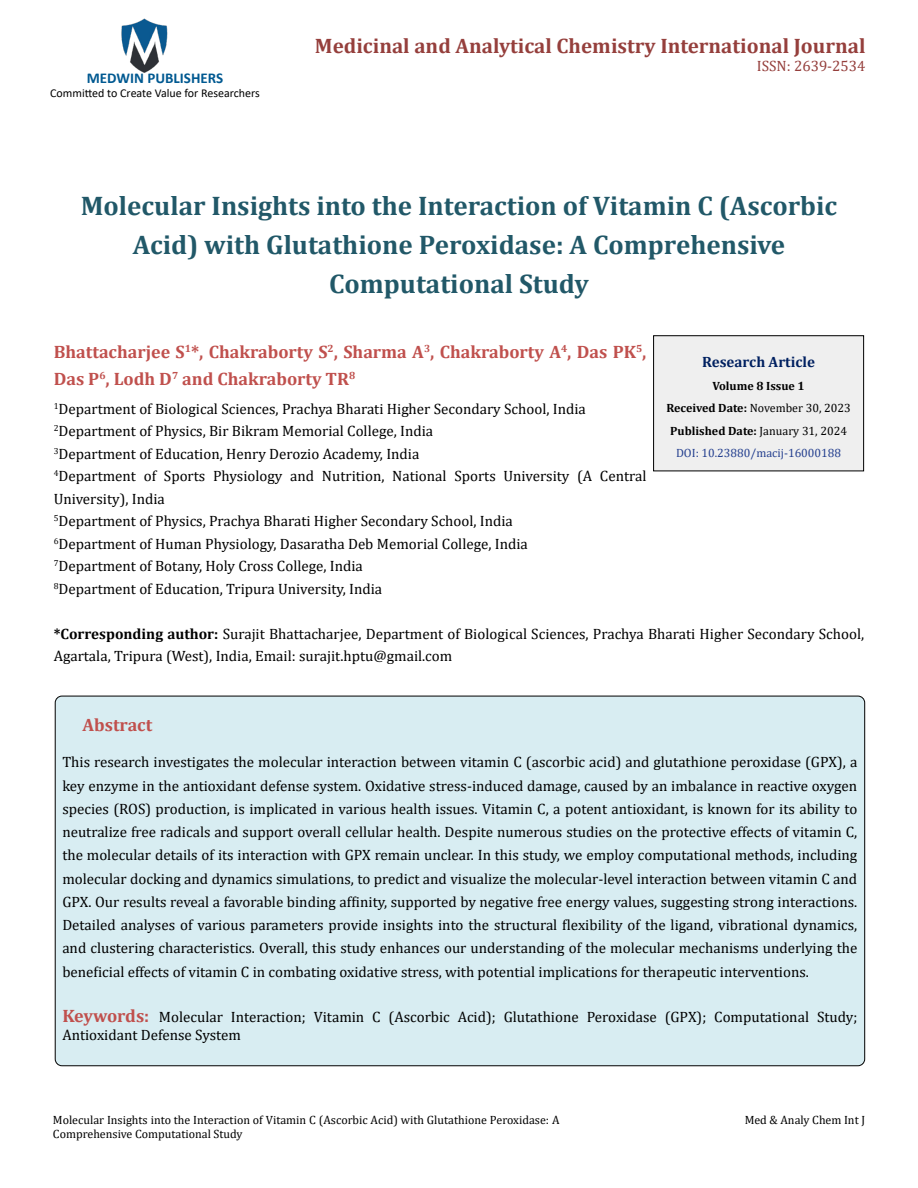
<style>
.page{position:relative;width:918px;height:1188px;background:#fff}
.page>*{position:absolute;margin:0;border:0;box-sizing:border-box;transform-origin:0 0}
.t1{font:700 27px/39px "Cambria";color:#215868;text-align:center}
.t2{font:700 21px "Cambria";color:#953f3c}
.t3{font:700 18px/27px "Cambria";color:#c0504d}
.t4{font:15px/22.5px "Cambria";color:#000}
.t5{font:700 15px "Calibri";color:#005991}
.t6{font:700 15px "Cambria";color:#002060}
.t7{font:15px "Cambria";color:#953f3c}
.t8{font:12px/14.4px "Cambria";color:#000}
.t9{font:700 12px/22.5px "Cambria";color:#000;text-align:center}
.t10{font:12px "Calibri";color:#000}
.s1{font-weight:700}
.s2{font-weight:400}
.s3{font-weight:400;color:#25408f}
.s4{font-weight:700;font-size:18px;color:#c0504d}
</style>
<div class="page">
<img style="left:121px;top:18px;width:47px;height:55px">
<div style="left:654px;top:336px;width:210px;height:135px;background:#efefef"></div>
<div style="left:653px;top:335px;width:211px;height:136px;border:1px solid #000"></div>
<div style="left:55px;top:696px;width:810px;height:370px;background:#d8edf2;border-radius:7px"></div>
<p class="t5" style="left:87px;top:67px;width:138px">MEDWIN PUBLISHERS</p>
<p class="t10" style="left:50px;top:85px;width:211px">Committed to Create Value for Researchers</p>
<h2 class="t2" style="left:315px;top:31px;width:552px">Medicinal and Analytical Chemistry International Journal</h2>
<p class="t7" style="left:757px;top:57px;width:110px">ISSN: 2639-2534</p>
<h1 class="t1" style="left:81px;top:186px;width:758px">Molecular Insights into the Interaction of Vitamin C (Ascorbic<br>Acid) with Glutathione Peroxidase: A Comprehensive<br>Computational Study</h1>
<p class="t3" style="left:54px;top:337px;width:594px">Bhattacharjee S<sup>1</sup>*, Chakraborty S<sup>2</sup>, Sharma A<sup>3</sup>, Chakraborty A<sup>4</sup>, Das PK<sup>5</sup>,<br>Das P<sup>6</sup>, Lodh D<sup>7</sup> and Chakraborty TR<sup>8</sup></p>
<p class="t4" style="left:54px;top:397px;width:594px"><sup>1</sup>Department of Biological Sciences, Prachya Bharati Higher Secondary School, India <sup>2</sup>Department of Physics, Bir Bikram Memorial College, India<br><sup>3</sup>Department of Education, Henry Derozio Academy, India<br><sup>4</sup>Department of Sports Physiology and Nutrition, National Sports University (A Central University), India<br><sup>5</sup>Department of Physics, Prachya Bharati Higher Secondary School, India<br><sup>6</sup>Department of Human Physiology, Dasaratha Deb Memorial College, India<br><sup>7</sup>Department of Botany, Holy Cross College, India<br><sup>8</sup>Department of Education, Tripura University, India</p>
<p class="t4" style="left:54px;top:622px;width:812px"><span class="s1">*Corresponding author:</span> Surajit Bhattacharjee, Department of Biological Sciences, Prachya Bharati Higher Secondary School,<br>Agartala, Tripura (West), India, Email: surajit.hptu@gmail.com</p>
<p class="t6" style="left:702px;top:352px;width:114px">Research Article</p>
<p class="t9" style="left:667px;top:374px;width:186px">Volume 8 Issue 1<br>Received Date: <span class="s2">November 30, 2023<br></span>Published Date: <span class="s2">January 31, 2024<br></span><span class="s3">DOI: 10.23880/macij-16000188</span></p>
<p class="t3" style="left:83px;top:710px;width:71px">Abstract</p>
<p class="t4" style="left:62px;top:751px;width:797px;line-height:23.2px;text-align:justify">This research investigates the molecular interaction between vitamin C (ascorbic acid) and glutathione peroxidase (GPX), a key enzyme in the antioxidant defense system. Oxidative stress-induced damage, caused by an imbalance in reactive oxygen species (ROS) production, is implicated in various health issues. Vitamin C, a potent antioxidant, is known for its ability to neutralize free radicals and support overall cellular health. Despite numerous studies on the protective effects of vitamin C, the molecular details of its interaction with GPX remain unclear. In this study, we employ computational methods, including molecular docking and dynamics simulations, to predict and visualize the molecular-level interaction between vitamin C and GPX. Our results reveal a favorable binding affinity, supported by negative free energy values, suggesting strong interactions.<br>Detailed analyses of various parameters provide insights into the structural flexibility of the ligand, vibrational dynamics, and clustering characteristics. Overall, this study enhances our understanding of the molecular mechanisms underlying the beneficial effects of vitamin C in combating oxidative stress, with potential implications for therapeutic interventions.</p>
<p class="t4" style="left:62px;top:1007px;width:797px;line-height:18px"><span class="s4">Keywords:</span> Molecular Interaction; Vitamin C (Ascorbic Acid); Glutathione Peroxidase (GPX); Computational Study;<br>Antioxidant Defense System</p>
<p class="t8" style="left:53px;top:1113px;width:508px">Molecular Insights into the Interaction of Vitamin C (Ascorbic Acid) with Glutathione Peroxidase: A<br>Comprehensive Computational Study</p>
<p class="t8" style="left:745px;top:1113px;width:122px">Med &amp; Analy Chem Int J</p>
</div>
